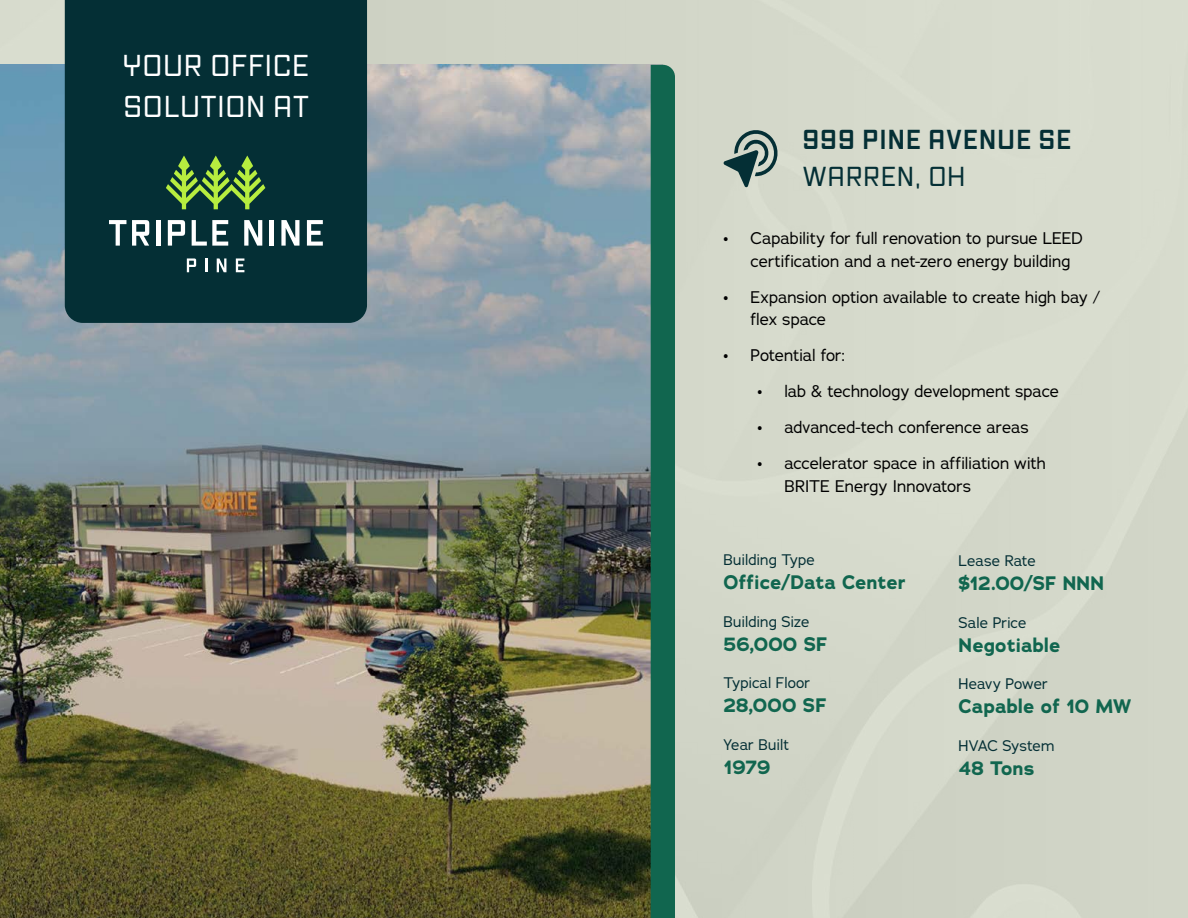
<style>
.page{position:relative;width:1188px;height:918px;background:#d5d9cb}
.page>*{position:absolute;margin:0;border:0;box-sizing:border-box;transform-origin:0 0}
.t1{font:500 29.25px/41.5px "Vox";letter-spacing:.05em;color:#fff}
.t2{font:700 26.55px "Vox";letter-spacing:.05em;color:#042f35}
.t3{font:500 26.55px "Vox";letter-spacing:.05em;color:#042f35}
.t4{font:700 19.5px "Adrianna";color:#11664f}
.t5{font:16.5px/22.5px "Adrianna";letter-spacing:-.005em;color:#000}
.t6{font:15px "Adrianna";letter-spacing:-.005em;color:#042f35}
</style>
<div class="page">
<img style="left:0;top:65px;width:651px;height:853px">
<div style="left:651px;top:65px;width:24px;height:853px;background:#11664f"></div>
<div style="left:65px;top:0;width:302px;height:323px;background:#042f35"></div>
<svg style="left:109px;top:220px;width:17px;height:26px"></svg>
<svg style="left:132px;top:220px;width:17px;height:26px"></svg>
<hr style="left:156px;top:220px;width:4px;height:26px;background:#fff">
<svg style="left:168px;top:220px;width:17px;height:26px"></svg>
<svg style="left:192px;top:220px;width:36px;height:26px"></svg>
<svg style="left:244px;top:220px;width:18px;height:26px"></svg>
<hr style="left:270px;top:220px;width:4px;height:26px;background:#fff">
<svg style="left:281px;top:220px;width:18px;height:26px"></svg>
<svg style="left:307px;top:220px;width:16px;height:26px"></svg>
<svg style="left:187px;top:258px;width:9px;height:14px"></svg>
<svg style="left:205px;top:258px;width:2px;height:14px"></svg>
<svg style="left:217px;top:258px;width:9px;height:14px"></svg>
<svg style="left:236px;top:258px;width:8px;height:14px"></svg>
<svg style="left:166px;top:156px;width:99px;height:53px;background:#457438"></svg>
<svg style="left:723px;top:128px;width:57px;height:60px;background:#91a19a"></svg>
<h1 class="t1" style="left:123px;top:44px;width:187px">YOUR OFFICE<br>SOLUTION AT</h1>
<h2 class="t2" style="left:803px;top:122px;width:270px">999 PINE AVENUE SE</h2>
<h2 class="t3" style="left:803px;top:159px;width:164px">WARREN, OH</h2>
<p class="t5" style="left:751px;top:227px;width:334px;text-indent:-27px">• Capability for full renovation to pursue LEED certification and a net-zero energy building</p>
<p class="t5" style="left:751px;top:286px;width:351px;text-indent:-27px">• Expansion option available to create high bay / flex space</p>
<p class="t5" style="left:724px;top:344px;width:123px">• Potential for:</p>
<p class="t5" style="left:757px;top:380px;width:303px">• lab &amp; technology development space</p>
<p class="t5" style="left:757px;top:416px;width:273px">• advanced-tech conference areas</p>
<p class="t5" style="left:784px;top:452px;width:263px;text-indent:-27px">• accelerator space in affiliation with<br>BRITE Energy Innovators</p>
<p class="t6" style="left:724px;top:550px;width:93px">Building Type</p>
<p class="t4" style="left:724px;top:569px;width:184px">Office/Data Center</p>
<p class="t6" style="left:724px;top:612px;width:87px">Building Size</p>
<p class="t4" style="left:724px;top:631px;width:105px">56,000 SF</p>
<p class="t6" style="left:724px;top:673px;width:88px">Typical Floor</p>
<p class="t4" style="left:724px;top:692px;width:105px">28,000 SF</p>
<p class="t6" style="left:724px;top:735px;width:67px">Year Built</p>
<p class="t4" style="left:724px;top:754px;width:48px">1979</p>
<p class="t6" style="left:959px;top:551px;width:79px">Lease Rate</p>
<p class="t4" style="left:959px;top:571px;width:147px">$12.00/SF NNN</p>
<p class="t6" style="left:959px;top:613px;width:69px">Sale Price</p>
<p class="t4" style="left:959px;top:632px;width:103px">Negotiable</p>
<p class="t6" style="left:959px;top:674px;width:91px">Heavy Power</p>
<p class="t4" style="left:959px;top:694px;width:175px">Capable of 10 MW</p>
<p class="t6" style="left:959px;top:736px;width:97px">HVAC System</p>
<p class="t4" style="left:959px;top:755px;width:77px">48 Tons</p>
</div>
